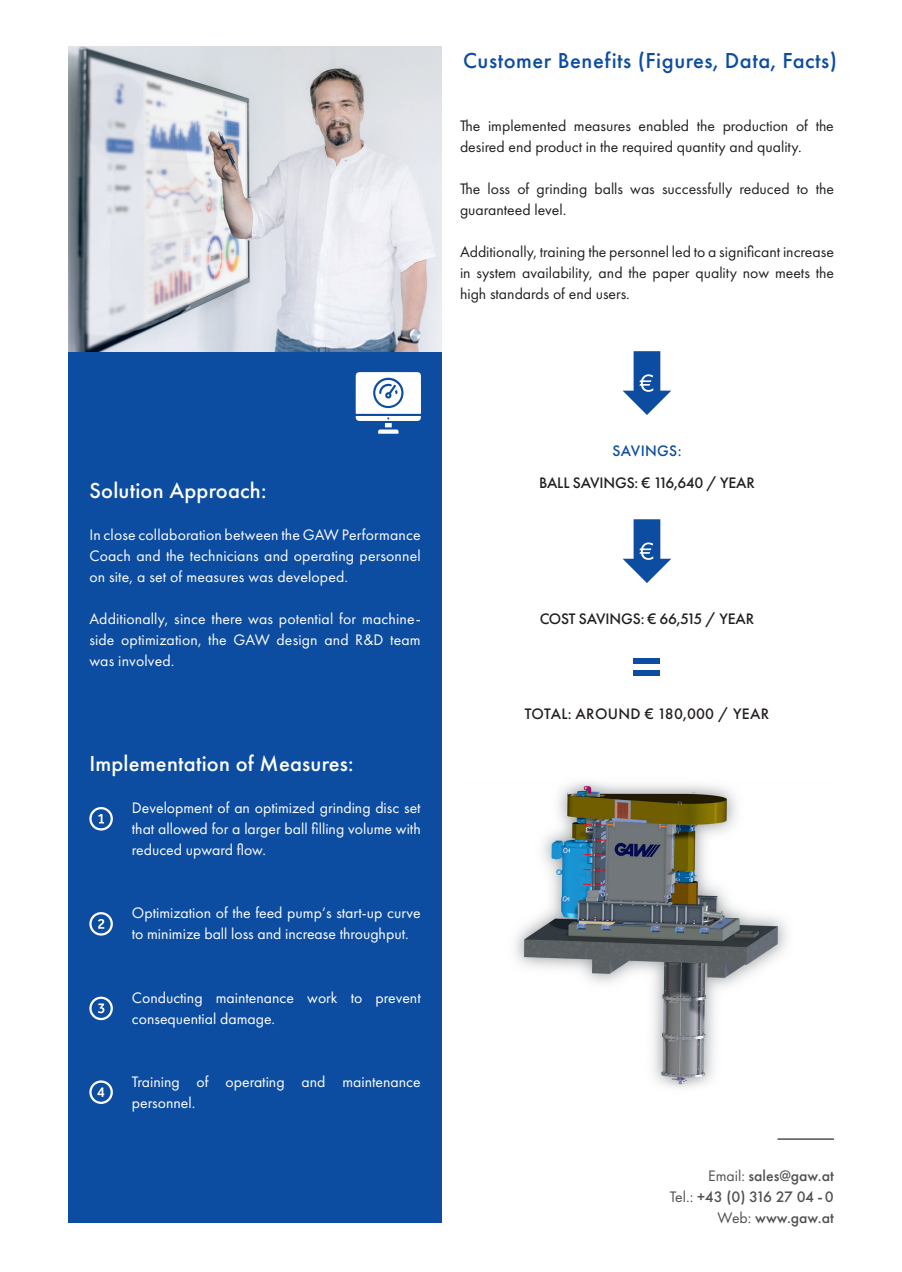
<style>
.page{position:relative;width:902px;height:1272px;background:#fff}
.page>*{position:absolute;margin:0;border:0;box-sizing:border-box;transform-origin:0 0}
.t1{font:500 22.5px "Futura PT";letter-spacing:.01em;color:#fff}
.t2{font:500 22.5px "Futura PT";letter-spacing:.025em;color:#0d4da1}
.t3{font:15.75px/21px "Futura PT";color:#fff;text-align:justify}
.t4{font:15.75px/21px "Futura PT";color:#231f20}
.t5{font:500 15.75px/21px "Futura PT";color:#4f5151;text-align:right}
.t6{font:500 15.75px "Futura PT";letter-spacing:-.01em;color:#231f20}
.t7{font:500 15.75px "Futura PT";letter-spacing:.02em;color:#231f20}
.t8{font:500 15.75px "Futura PT";letter-spacing:.02em;color:#0d4da1}
.s1{font-weight:400}
</style>
<div class="page">
<div style="left:68px;top:351px;width:374px;height:872px;background:#0d4da1"></div>
<img style="left:68px;top:47px;width:374px;height:304px">
<img style="left:515px;top:782px;width:272px;height:306px">
<hr style="left:777px;top:1138px;width:56px;height:1px;background:#4f5151">
<svg style="left:355px;top:372px;width:66px;height:62px"></svg>
<div style="left:89px;top:807px;width:24px;height:23px;border:2px solid #fff;border-radius:50%"></div>
<svg style="left:98px;top:814px;width:6px;height:9px"></svg>
<div style="left:89px;top:912px;width:24px;height:23px;border:2px solid #fff;border-radius:50%"></div>
<svg style="left:98px;top:919px;width:6px;height:9px"></svg>
<div style="left:89px;top:996px;width:24px;height:24px;border:2px solid #fff;border-radius:50%"></div>
<svg style="left:98px;top:1003px;width:6px;height:10px"></svg>
<div style="left:89px;top:1080px;width:24px;height:23px;border:2px solid #fff;border-radius:50%"></div>
<svg style="left:97px;top:1087px;width:7px;height:9px"></svg>
<div style="left:633px;top:658px;width:27px;height:5px;background:#0d4da1"></div>
<div style="left:633px;top:670px;width:27px;height:6px;background:#0d4da1"></div>
<svg style="left:622px;top:519px;width:49px;height:64px"></svg>
<svg style="left:622px;top:351px;width:49px;height:64px"></svg>
<h1 class="t2" style="left:463px;top:46px;width:375px">Customer Benefits (Figures, Data, Facts)</h1>
<p class="t4" style="left:460px;top:115px;width:375px">The implemented measures enabled the production of the desired end product in the required quantity and quality.</p>
<p class="t4" style="left:460px;top:178px;width:375px">The loss of grinding balls was successfully reduced to the guaranteed level.</p>
<p class="t4" style="left:460px;top:241px;width:375px;text-align:justify">Additionally, training the personnel led to a significant increase in system availability, and the paper quality now meets the high standards of end users.</p>
<h1 class="t1" style="left:89px;top:477px;width:179px">Solution Approach:</h1>
<p class="t3" style="left:89px;top:524px;width:333px">In close collaboration between the GAW Performance Coach and the technicians and operating personnel on site, a set of measures was developed.</p>
<p class="t3" style="left:89px;top:608px;width:333px">Additionally, since there was potential for machine&shy;side optimization, the GAW design and R&amp;D team was involved.</p>
<h1 class="t1" style="left:89px;top:750px;width:266px">Implementation of Measures:</h1>
<p class="t3" style="left:132px;top:797px;width:290px">Development of an optimized grinding disc set that allowed for a larger ball filling volume with reduced upward flow.</p>
<p class="t3" style="left:132px;top:902px;width:290px">Optimization of the feed pump‘s start-up curve to minimize ball loss and increase throughput.</p>
<p class="t3" style="left:132px;top:986px;width:290px">Conducting maintenance work to prevent consequential damage.</p>
<p class="t3" style="left:132px;top:1070px;width:290px">Training of operating and maintenance personnel.</p>
<p class="t8" style="left:612px;top:441px;width:70px">SAVINGS:</p>
<p class="t6" style="left:539px;top:473px;width:217px">BALL SAVINGS: € 116,640 / YEAR</p>
<p class="t6" style="left:539px;top:609px;width:216px">COST SAVINGS: € 66,515 / YEAR</p>
<p class="t7" style="left:524px;top:704px;width:246px">TOTAL: AROUND € 180,000 / YEAR</p>
<p class="t5" style="left:669px;top:1165px;width:165px"><span class="s1">Email:</span> sales@gaw.at<br><span class="s1">Tel.:</span> +43 (0) 316 27 04 - 0<br><span class="s1">Web:</span> www.gaw.at</p>
</div>
